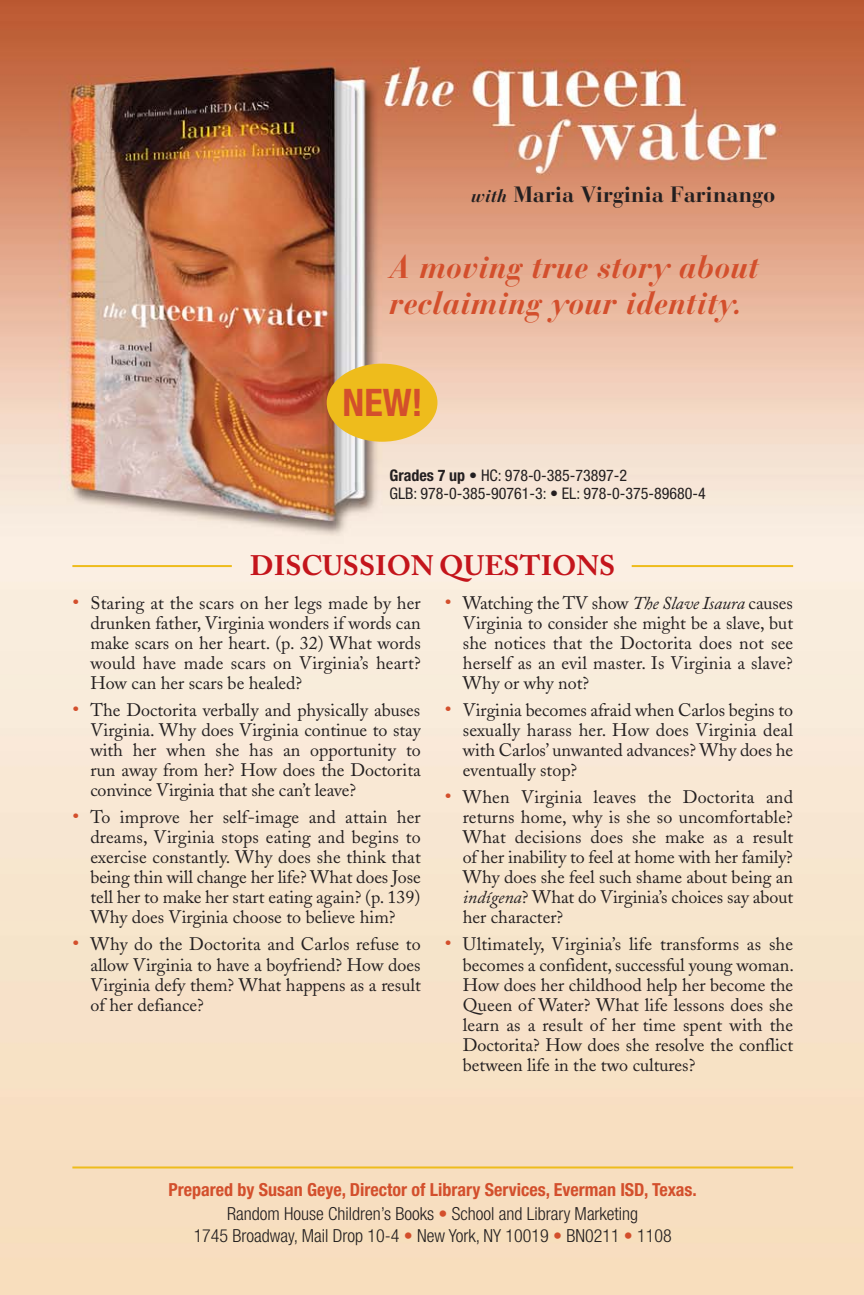
<style>
.page{position:relative;width:864px;height:1295px;background:#fff}
.page>*{position:absolute;margin:0;border:0;box-sizing:border-box;transform-origin:0 0}
.t1{font:700 condensed 38px "Helvetica Neue";color:#d34f2c}
.t2{font:32px/36px "Bauer Bodoni Bold Italic Os F";color:#d34f2c}
.t3{font:700 28px "Adobe Caslon";color:#c4151c}
.t4{font:700 22px "Bauer Bodoni";color:#231f20}
.t5{font:18px/20px "Adobe Caslon";color:#231f20;text-align:justify}
.t6{font:700 condensed 18px/24.4px "Helvetica Neue";color:#d34f2c;text-align:center}
.t7{font:300 condensed 18px "Helvetica Neue";color:#231f20}
.t8{font:condensed 16px/18px "Helvetica Neue";color:#231f20}
.s1{font-family:"Bauer Bodoni Bold Italic Os F";font-weight:400;font-size:18px}
.s2{font-weight:700}
.s3{font-size:20px;color:#d34f2c}
.s4{font-style:italic}
.s5{font-weight:300;color:#231f20}
.s6{font-weight:300}
.s7{color:#d34f2c}
</style>
<div class="page">
<img style="left:0;top:0;width:863px;height:1295px">
<hr style="left:72px;top:1166px;width:720px;height:2px;background:#eebc1c">
<hr style="left:631px;top:565px;width:161px;height:2px;background:#eebc1c">
<hr style="left:72px;top:565px;width:160px;height:2px;background:#eebc1c">
<div style="left:326px;top:364px;width:111px;height:78px;background:#eebc1c;border-radius:50%"></div>
<p class="t4" style="left:471px;top:185px;width:305px"><span class="s1">with</span> Maria Virginia Farinango</p>
<h2 class="t2" style="left:389px;top:252px;width:371px">A moving true story about reclaiming your identity.</h2>
<h1 class="t1" style="left:342px;top:389px;width:82px">NEW!</h1>
<p class="t8" style="left:389px;top:467px;width:317px"><span class="s2">Grades 7 up</span> • HC: 978-0-385-73897-2<br>GLB: 978-0-385-90761-3: • EL: 978-0-375-89680-4</p>
<h3 class="t3" style="left:250px;top:554px;width:366px">DISCUSSION QUESTIONS</h3>
<p class="t5" style="left:90px;top:595px;width:332px;text-indent:-18px"><span class="s3">•</span> Staring at the scars on her legs made by her drunken father, Virginia wonders if words can make scars on her heart. (p. 32) What words would have made scars on Virginia’s heart?<br>How can her scars be healed?</p>
<p class="t5" style="left:90px;top:702px;width:332px;text-indent:-18px"><span class="s3">•</span> The Doctorita verbally and physically abuses Virginia. Why does Virginia continue to stay with her when she has an opportunity to run away from her? How does the Doctorita convince Virginia that she can’t leave?</p>
<p class="t5" style="left:90px;top:809px;width:332px;text-indent:-18px"><span class="s3">•</span> To improve her self-image and attain her dreams, Virginia stops eating and begins to exercise constantly. Why does she think that being thin will change her life? What does Jose tell her to make her start eating again? (p. 139)<br>Why does Virginia choose to believe him?</p>
<p class="t5" style="left:90px;top:936px;width:332px;text-indent:-18px"><span class="s3">•</span> Why do the Doctorita and Carlos refuse to allow Virginia to have a boyfriend? How does Virginia defy them? What happens as a result of her defiance?</p>
<p class="t5" style="left:462px;top:595px;width:332px;text-indent:-18px"><span class="s3">•</span> Watching the TV show <span class="s4">The Slave Isaura</span> causes Virginia to consider she might be a slave, but she notices that the Doctorita does not see herself as an evil master. Is Virginia a slave?<br>Why or why not?</p>
<p class="t5" style="left:462px;top:702px;width:332px;text-indent:-18px"><span class="s3">•</span> Virginia becomes afraid when Carlos begins to sexually harass her. How does Virginia deal with Carlos’ unwanted advances? Why does he eventually stop?</p>
<p class="t5" style="left:462px;top:789px;width:332px;text-indent:-18px"><span class="s3">•</span> When Virginia leaves the Doctorita and returns home, why is she so uncomfortable?<br>What decisions does she make as a result of her inability to feel at home with her family?<br>Why does she feel such shame about being an <span class="s4">indígena</span>? What do Virginia’s choices say about her character?</p>
<p class="t5" style="left:462px;top:936px;width:332px;text-indent:-18px"><span class="s3">•</span> Ultimately, Virginia’s life transforms as she becomes a confident, successful young woman.<br>How does her childhood help her become the Queen of Water? What life lessons does she learn as a result of her time spent with the Doctorita? How does she resolve the conflict between life in the two cultures?</p>
<p class="t6" style="left:168px;top:1178px;width:529px">Prepared by Susan Geye, Director of Library Services, Everman ISD, Texas.<br><span class="s5">Random House Children’s Books</span> <span class="s6">•</span> <span class="s5">School and Library Marketing</span></p>
<p class="t7" style="left:193px;top:1229px;width:479px">1745 Broadway, Mail Drop 10-4 <span class="s7">•</span> New York, NY 10019 <span class="s7">•</span> BN0211 <span class="s7">•</span> 1108</p>
</div>
